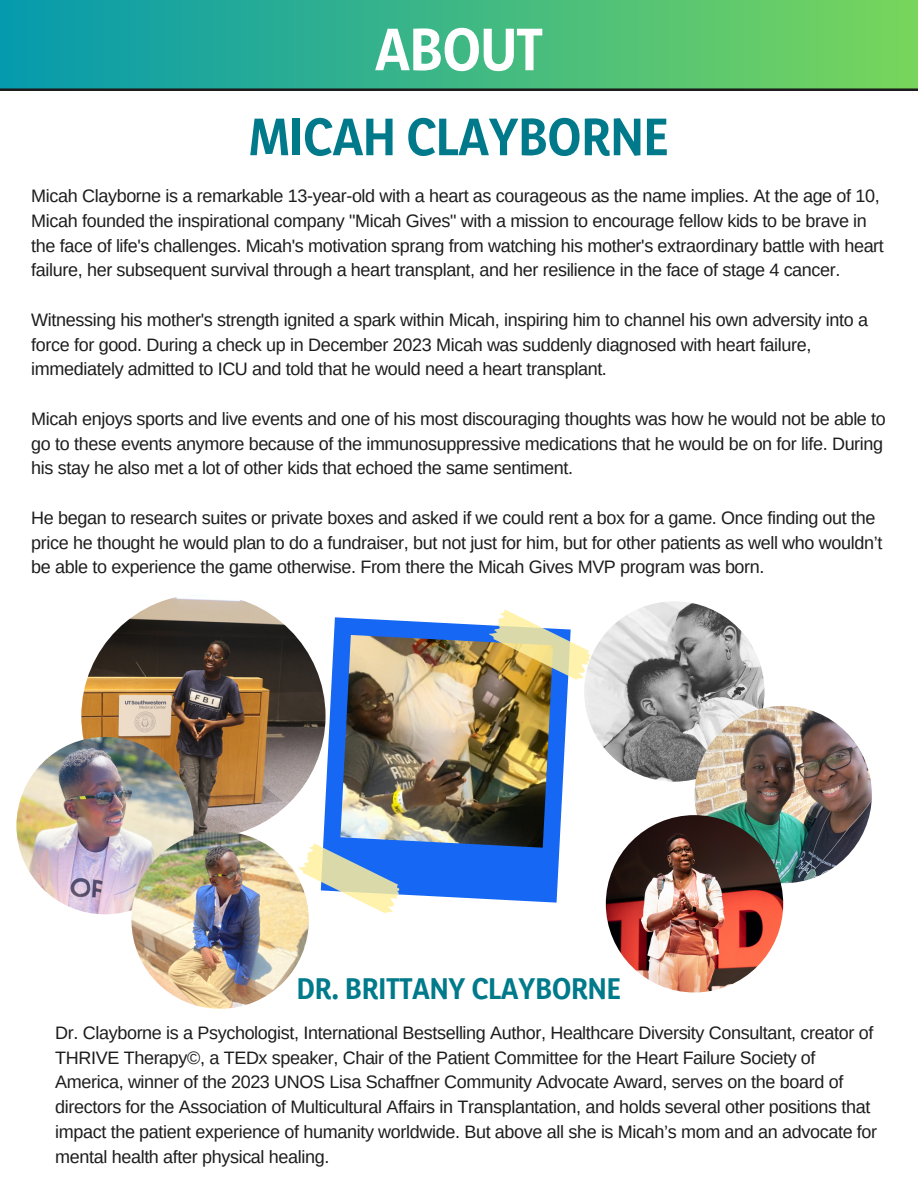
<style>
.page{position:relative;width:918px;height:1188px;background:#fff}
.page>*{position:absolute;margin:0;border:0;box-sizing:border-box;transform-origin:0 0}
.t1{font:63px "Yaldevi Colombo Bold 1";color:#fff}
.t2{font:55.5px "Yaldevi Colombo Bold 1";color:#007a8b}
.t3{font:31.65px "Yaldevi Colombo Bold 1";color:#007a8b}
.t4{font:18px/24.8px "Arimo";letter-spacing:-.02em;color:#1e1d1d}
</style>
<div class="page">
<svg style="left:0;top:0;width:918px;height:91px;background:#3db382"></svg>
<img style="left:81px;top:594px;width:245px;height:244px;border-radius:50%">
<img style="left:584px;top:601px;width:180px;height:181px;border-radius:50%">
<img style="left:321px;top:617px;width:247px;height:286px">
<svg style="left:489px;top:609px;width:101px;height:71px"></svg>
<svg style="left:298px;top:843px;width:102px;height:71px"></svg>
<img style="left:695px;top:706px;width:177px;height:177px;border-radius:50%">
<img style="left:16px;top:737px;width:178px;height:177px;border-radius:50%">
<img style="left:131px;top:831px;width:178px;height:178px;border-radius:50%">
<img style="left:606px;top:815px;width:177px;height:177px;border-radius:50%">
<p class="t1" style="left:375px;top:10px;width:169px">ABOUT</p>
<p class="t2" style="left:249px;top:102px;width:421px">MICAH CLAYBORNE</p>
<p class="t4" style="left:31px;top:183px;width:854px">Micah Clayborne is a remarkable 13-year-old with a heart as courageous as the name implies. At the age of 10, Micah founded the inspirational company "Micah Gives" with a mission to encourage fellow kids to be brave in the face of life's challenges. Micah's motivation sprang from watching his mother's extraordinary battle with heart failure, her subsequent survival through a heart transplant, and her resilience in the face of stage 4 cancer.</p>
<p class="t4" style="left:31px;top:307px;width:838px">Witnessing his mother's strength ignited a spark within Micah, inspiring him to channel his own adversity into a force for good. During a check up in December 2023 Micah was suddenly diagnosed with heart failure, immediately admitted to ICU and told that he would need a heart transplant.</p>
<p class="t4" style="left:31px;top:406px;width:856px">Micah enjoys sports and live events and one of his most discouraging thoughts was how he would not be able to go to these events anymore because of the immunosuppressive medications that he would be on for life. During his stay he also met a lot of other kids that echoed the same sentiment.</p>
<p class="t4" style="left:31px;top:505px;width:853px">He began to research suites or private boxes and asked if we could rent a box for a game. Once finding out the price he thought he would plan to do a fundraiser, but not just for him, but for other patients as well who wouldn’t be able to experience the game otherwise. From there the Micah Gives MVP program was born.</p>
<p class="t3" style="left:297px;top:969px;width:326px">DR. BRITTANY CLAYBORNE</p>
<p class="t4" style="left:55px;top:1020px;width:824px">Dr. Clayborne is a Psychologist, International Bestselling Author, Healthcare Diversity Consultant, creator of THRIVE Therapy©, a TEDx speaker, Chair of the Patient Committee for the Heart Failure Society of America, winner of the 2023 UNOS Lisa Schaffner Community Advocate Award, serves on the board of directors for the Association of Multicultural Affairs in Transplantation, and holds several other positions that impact the patient experience of humanity worldwide. But above all she is Micah’s mom and an advocate for mental health after physical healing.</p>
</div>
